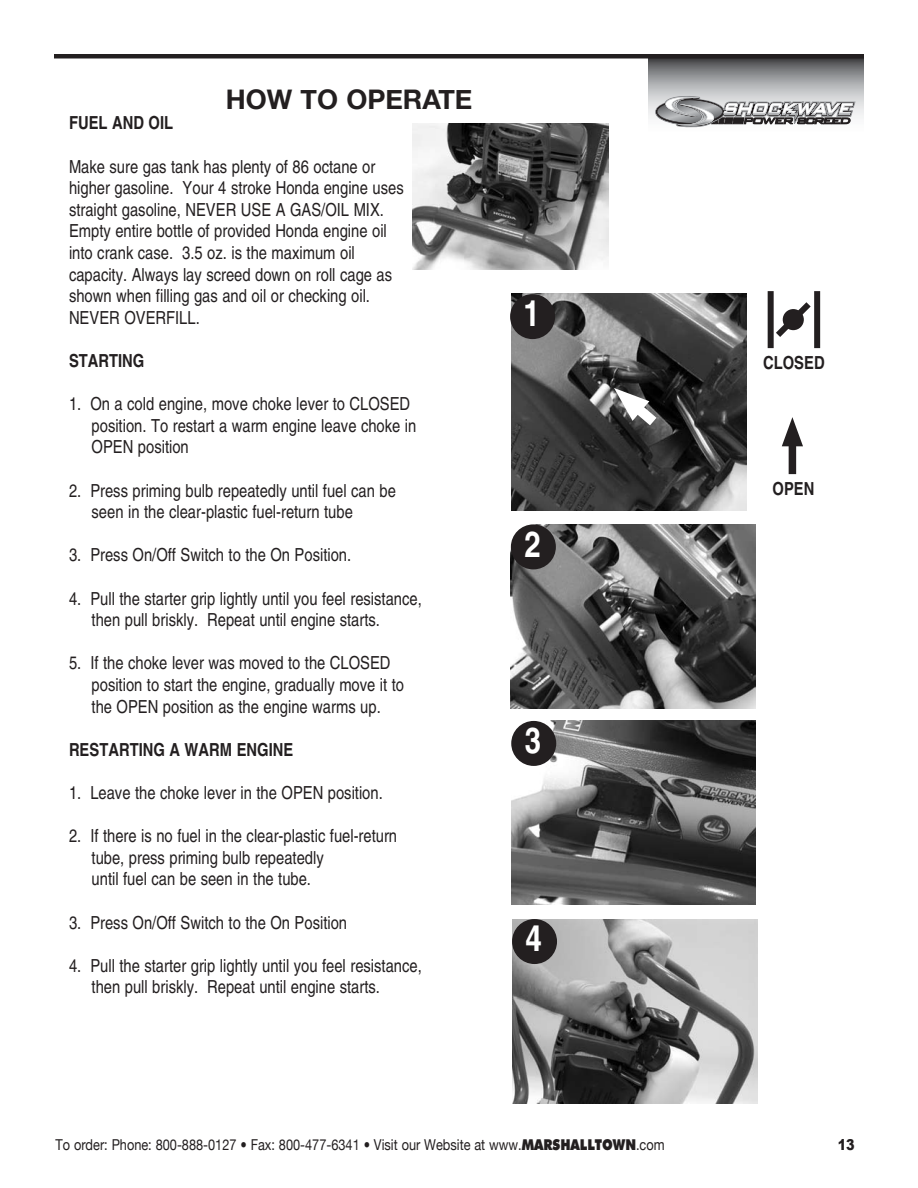
<style>
.page{position:relative;width:918px;height:1188px;background:#fff}
.page>*{position:absolute;margin:0;border:0;box-sizing:border-box;transform-origin:0 0}
.t1{font:700 condensed 36px "Helvetica";color:#fff}
.t2{font:700 27px "Helvetica Neue";color:#231f20}
.t3{font:condensed 18px/21.6px "Helvetica";color:#231f20}
.t4{font:700 condensed 18px "Helvetica";color:#231f20}
.t5{font:15px "Helvetica Neue";color:#231f20;scale:.85 1}
.t6{font:900 15px "Arial";color:#231f20;scale:.85 1}
.s1{font-family:"Futuri SW";font-weight:700;font-stretch:expanded}
</style>
<div class="page">
<svg style="left:648px;top:58px;width:216px;height:60px;background:#909294"></svg>
<hr style="left:54px;top:54px;width:810px;height:4px;background:#231f20">
<svg style="left:655px;top:94px;width:200px;height:34px"></svg>
<img style="left:511px;top:721px;width:245px;height:183px">
<img style="left:512px;top:920px;width:245px;height:184px">
<img style="left:413px;top:124px;width:195px;height:146px">
<img style="left:511px;top:293px;width:235px;height:218px">
<svg style="left:614px;top:387px;width:53px;height:49px"></svg>
<svg style="left:776px;top:302px;width:35px;height:35px"></svg>
<div style="left:768px;top:291px;width:6px;height:57px;background:#231f20"></div>
<div style="left:814px;top:291px;width:6px;height:57px;background:#231f20"></div>
<div style="left:789px;top:434px;width:7px;height:40px;background:#231f20"></div>
<svg style="left:782px;top:417px;width:21px;height:29px"></svg>
<div style="left:510px;top:294px;width:45px;height:45px;background:#231f20;border-radius:50%"></div>
<img style="left:511px;top:525px;width:245px;height:184px">
<div style="left:511px;top:524px;width:45px;height:45px;background:#231f20;border-radius:50%"></div>
<div style="left:511px;top:721px;width:45px;height:45px;background:#231f20;border-radius:50%"></div>
<div style="left:512px;top:919px;width:45px;height:45px;background:#231f20;border-radius:50%"></div>
<h2 class="t2" style="left:226px;top:82px;width:248px">HOW TO OPERATE</h2>
<p class="t4" style="left:69px;top:112px;width:106px">FUEL AND OIL</p>
<p class="t3" style="left:69px;top:155px;width:336px">Make sure gas tank has plenty of 86 octane or higher gasoline. Your 4 stroke Honda engine uses straight gasoline, NEVER USE A GAS/OIL MIX.<br>Empty entire bottle of provided Honda engine oil into crank case. 3.5 oz. is the maximum oil capacity. Always lay screed down on roll cage as shown when filling gas and oil or checking oil.<br>NEVER OVERFILL.</p>
<p class="t4" style="left:69px;top:350px;width:77px">STARTING</p>
<p class="t3" style="left:92px;top:393px;width:326px;text-indent:-23px">1. On a cold engine, move choke lever to CLOSED position. To restart a warm engine leave choke in<br>OPEN position</p>
<p class="t3" style="left:92px;top:479px;width:306px;text-indent:-23px">2. Press priming bulb repeatedly until fuel can be seen in the clear-plastic fuel-return tube</p>
<p class="t3" style="left:69px;top:544px;width:281px">3. Press On/Off Switch to the On Position.</p>
<p class="t3" style="left:92px;top:587px;width:332px;text-indent:-23px">4. Pull the starter grip lightly until you feel resistance, then pull briskly. Repeat until engine starts.</p>
<p class="t3" style="left:92px;top:652px;width:314px;text-indent:-23px">5. If the choke lever was moved to the CLOSED position to start the engine, gradually move it to the OPEN position as the engine warms up.</p>
<p class="t4" style="left:69px;top:739px;width:226px">RESTARTING A WARM ENGINE</p>
<p class="t3" style="left:69px;top:782px;width:313px">1. Leave the choke lever in the OPEN position.</p>
<p class="t3" style="left:92px;top:825px;width:307px;text-indent:-23px">2. If there is no fuel in the clear-plastic fuel-return tube, press priming bulb repeatedly<br>until fuel can be seen in the tube.</p>
<p class="t3" style="left:69px;top:911px;width:280px">3. Press On/Off Switch to the On Position</p>
<p class="t3" style="left:92px;top:955px;width:332px;text-indent:-23px">4. Pull the starter grip lightly until you feel resistance, then pull briskly. Repeat until engine starts.</p>
<h1 class="t1" style="left:524px;top:292px;width:18px">1</h1>
<h1 class="t1" style="left:524px;top:522px;width:18px">2</h1>
<h1 class="t1" style="left:525px;top:719px;width:18px">3</h1>
<h1 class="t1" style="left:526px;top:917px;width:18px">4</h1>
<p class="t4" style="left:763px;top:351px;width:63px">CLOSED</p>
<p class="t4" style="left:773px;top:477px;width:43px">OPEN</p>
<p class="t5" style="left:56px;top:1136px;width:718px">To order: Phone: 800-888-0127 • Fax: 800-477-6341 • Visit our Website at www.<span class="s1">MARSHALLTOWN</span>.com</p>
<p class="t6" style="left:838px;top:1136px;width:22px">13</p>
</div>
